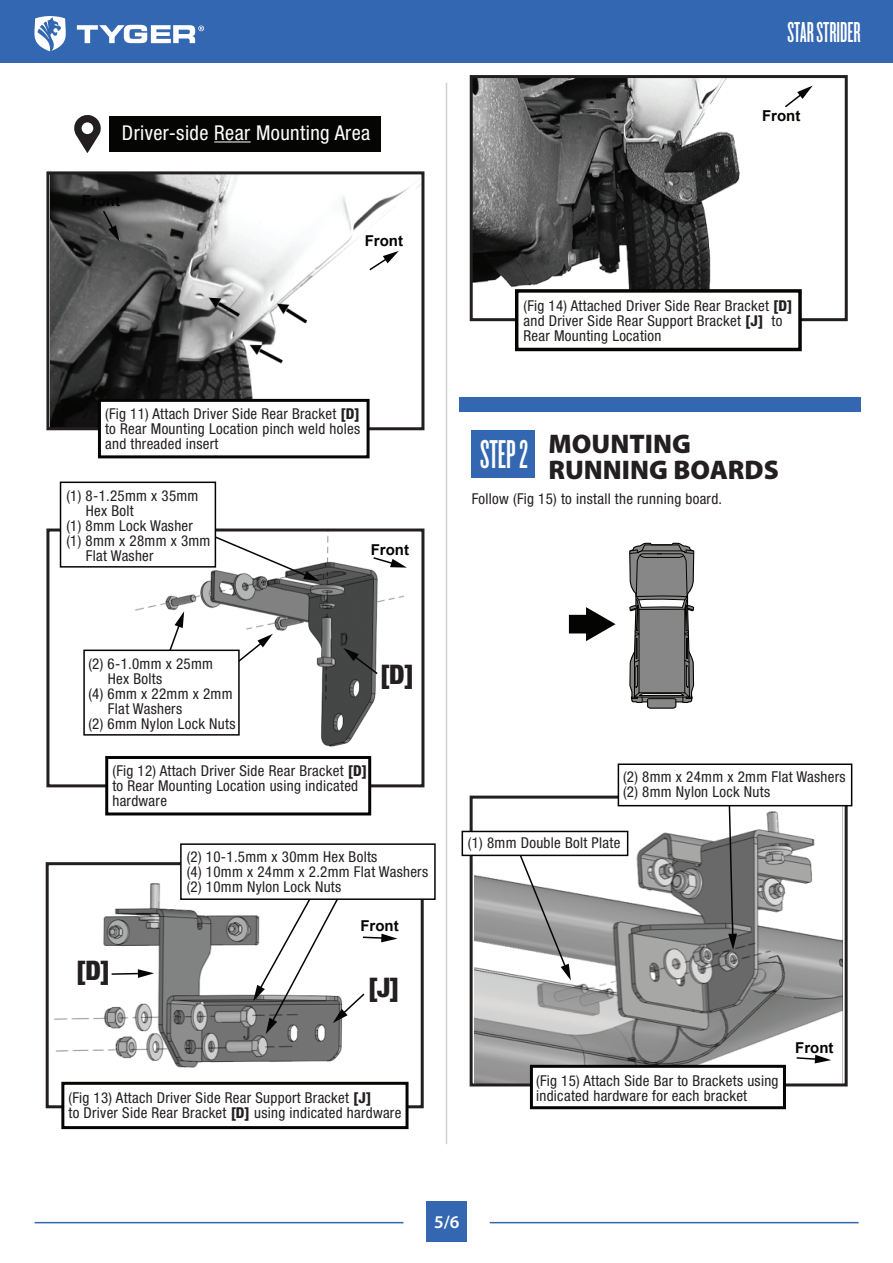
<style>
.page{position:relative;width:893px;height:1263px;background:#fff}
.page>*{position:absolute;margin:0;border:0;box-sizing:border-box;transform-origin:0 0}
.t1{font:30px "Knockout HTF46 Flyweight";color:#fff}
.t2{font:900 27px/26.4px "Myriad Pro";color:#231f20}
.t3{font:900 condensed 27px "Helvetica Neue LT Std";color:#231f20}
.t4{font:condensed 20.4px "Helvetica Neue LT Std";letter-spacing:.02em;color:#fff}
.t5{font:600 18px "Myriad Pro";color:#fff}
.t6{font:condensed 15px/15px "Helvetica Neue LT Std";letter-spacing:.02em;color:#231f20}
.t7{font:700 15px "Arial";color:#040503}
.s1{font-weight:800}
.s2{font-family:"Knockout HTF46 Flyweight";font-weight:400;font-size:41.85px;color:#fff}
</style>
<div class="page">
<hr style="left:446px;top:82px;width:1px;height:1062px;background:#d1d2d4">
<div style="left:0;top:0;width:893px;height:63px;background:#3367b2"></div>
<svg style="left:34px;top:16px;width:32px;height:35px"></svg>
<svg style="left:77px;top:25px;width:127px;height:18px"></svg>
<div style="left:427px;top:1201px;width:40px;height:40px;background:#3367b2"></div>
<hr style="left:35px;top:1222px;width:368px;height:1px;background:#3367b2">
<hr style="left:490px;top:1222px;width:369px;height:1px;background:#3367b2">
<div style="left:472px;top:430px;width:63px;height:48px;background:#3367b2"></div>
<div style="left:459px;top:397px;width:401px;height:15px;background:#3367b2"></div>
<svg style="left:629px;top:542px;width:66px;height:167px;background:#848483"></svg>
<svg style="left:569px;top:607px;width:47px;height:34px"></svg>
<img style="left:474px;top:800px;width:369px;height:282px">
<div style="left:470px;top:796px;width:378px;height:290px;border:3px solid #231f20"></div>
<div style="left:530px;top:1065px;width:256px;height:44px;background:#fff;border:3px solid #050504"></div>
<svg style="left:795px;top:1055px;width:36px;height:8px"></svg>
<svg style="left:517px;top:856px;width:54px;height:124px"></svg>
<svg style="left:728px;top:806px;width:9px;height:144px"></svg>
<div style="left:462px;top:831px;width:166px;height:25px;background:#fff;border:2px solid #050504"></div>
<div style="left:618px;top:763px;width:234px;height:43px;background:#fff;border:2px solid #050504"></div>
<div style="left:110px;top:116px;width:271px;height:36px;background:#050504"></div>
<svg style="left:74px;top:115px;width:27px;height:38px"></svg>
<hr style="left:214px;top:141px;width:37px;height:1px;background:#fff">
<img style="left:54px;top:883px;width:295px;height:199px">
<div style="left:46px;top:862px;width:378px;height:246px;border:3px solid #231f20"></div>
<div style="left:61px;top:1082px;width:348px;height:47px;background:#fff;border:3px solid #050504"></div>
<img style="left:50px;top:175px;width:370px;height:251px">
<div style="left:46px;top:171px;width:378px;height:259px;border:3px solid #231f20"></div>
<div style="left:98px;top:399px;width:272px;height:59px;background:#fff;border:3px solid #050504"></div>
<svg style="left:102px;top:209px;width:18px;height:33px"></svg>
<img style="left:135px;top:532px;width:269px;height:227px">
<div style="left:46px;top:528px;width:378px;height:259px;border:3px solid #231f20"></div>
<div style="left:105px;top:756px;width:266px;height:59px;background:#fff;border:3px solid #050504"></div>
<svg style="left:372px;top:556px;width:35px;height:12px"></svg>
<svg style="left:368px;top:251px;width:31px;height:21px"></svg>
<svg style="left:165px;top:611px;width:19px;height:38px"></svg>
<svg style="left:220px;top:634px;width:53px;height:42px"></svg>
<div style="left:83px;top:649px;width:157px;height:87px;background:#fff;border:2px solid #050504"></div>
<svg style="left:210px;top:533px;width:110px;height:48px"></svg>
<div style="left:60px;top:481px;width:156px;height:87px;background:#fff;border:2px solid #050504"></div>
<svg style="left:343px;top:648px;width:36px;height:28px"></svg>
<svg style="left:110px;top:969px;width:44px;height:9px"></svg>
<svg style="left:253px;top:900px;width:145px;height:134px"></svg>
<div style="left:180px;top:843px;width:256px;height:57px;background:#fff;border:2px solid #050504"></div>
<img style="left:474px;top:79px;width:339px;height:210px">
<div style="left:470px;top:75px;width:378px;height:246px;border:3px solid #231f20"></div>
<div style="left:515px;top:289px;width:287px;height:62px;background:#fff;border:3px solid #050504"></div>
<svg style="left:783px;top:86px;width:30px;height:23px"></svg>
<h3 class="t4" style="left:122px;top:121px;width:250px">Driver-side Rear Mounting Area</h3>
<p class="t7" style="left:82px;top:191px;width:40px">Front</p>
<p class="t7" style="left:365px;top:231px;width:40px">Front</p>
<p class="t6" style="left:105px;top:406px;width:257px;text-align:justify">(Fig 11) Attach Driver Side Rear Bracket <span class="s1">[D] </span>to Rear Mounting Location pinch weld holes and threaded insert</p>
<p class="t6" style="left:66px;top:488px;width:134px">(1) 8-1.25mm x 35mm</p>
<p class="t6" style="left:86px;top:503px;width:49px">Hex Bolt</p>
<p class="t6" style="left:66px;top:518px;width:128px">(1) 8mm Lock Washer</p>
<p class="t6" style="left:66px;top:533px;width:146px">(1) 8mm x 28mm x 3mm</p>
<p class="t6" style="left:86px;top:548px;width:69px">Flat Washer</p>
<p class="t7" style="left:371px;top:539px;width:40px">Front</p>
<h1 class="t1" style="left:787px;top:17px;width:75px">STAR STRIDER</h1>
<p class="t7" style="left:762px;top:106px;width:40px">Front</p>
<p class="t6" style="left:523px;top:298px;width:270px">(Fig 14) Attached Driver Side Rear Bracket <span class="s1">[D] </span>and Driver Side Rear Support Bracket <span class="s1">[J]</span> to<br>Rear Mounting Location</p>
<h2 class="t2" style="left:549px;top:429px;width:232px;text-indent:-68px"><span class="s2">STEP 2</span> MOUNTING<br>RUNNING BOARDS</h2>
<p class="t6" style="left:472px;top:491px;width:252px">Follow (Fig 15) to install the running board.</p>
<p class="t6" style="left:88px;top:656px;width:126px">(2) 6-1.0mm x 25mm</p>
<p class="t6" style="left:108px;top:671px;width:56px">Hex Bolts</p>
<p class="t6" style="left:88px;top:686px;width:146px">(4) 6mm x 22mm x 2mm</p>
<p class="t6" style="left:108px;top:701px;width:76px">Flat Washers</p>
<p class="t6" style="left:88px;top:716px;width:149px">(2) 6mm Nylon Lock Nuts</p>
<p class="t6" style="left:112px;top:763px;width:256px">(Fig 12) Attach Driver Side Rear Bracket <span class="s1">[D] </span>to Rear Mounting Location using indicated hardware</p>
<h2 class="t3" style="left:381px;top:658px;width:34px">[D]</h2>
<p class="t6" style="left:187px;top:849px;width:243px">(2) 10-1.5mm x 30mm Hex Bolts<br>(4) 10mm x 24mm x 2.2mm Flat Washers (2) 10mm Nylon Lock Nuts</p>
<h2 class="t3" style="left:77px;top:954px;width:34px">[D]</h2>
<p class="t7" style="left:360px;top:915px;width:40px">Front</p>
<h2 class="t3" style="left:369px;top:971px;width:31px">[J]</h2>
<p class="t6" style="left:69px;top:1090px;width:334px">(Fig 13) Attach Driver Side Rear Support Bracket <span class="s1">[J]<br></span>to Driver Side Rear Bracket <span class="s1">[D]</span> using indicated hardware</p>
<p class="t6" style="left:623px;top:769px;width:224px">(2) 8mm x 24mm x 2mm Flat Washers (2) 8mm Nylon Lock Nuts</p>
<p class="t6" style="left:468px;top:835px;width:154px">(1) 8mm Double Bolt Plate</p>
<p class="t6" style="left:536px;top:1073px;width:244px">(Fig 15) Attach Side Bar to Brackets using indicated hardware for each bracket</p>
<p class="t7" style="left:795px;top:1037px;width:40px">Front</p>
<p class="t5" style="left:434px;top:1210px;width:27px">5/6</p>
</div>
